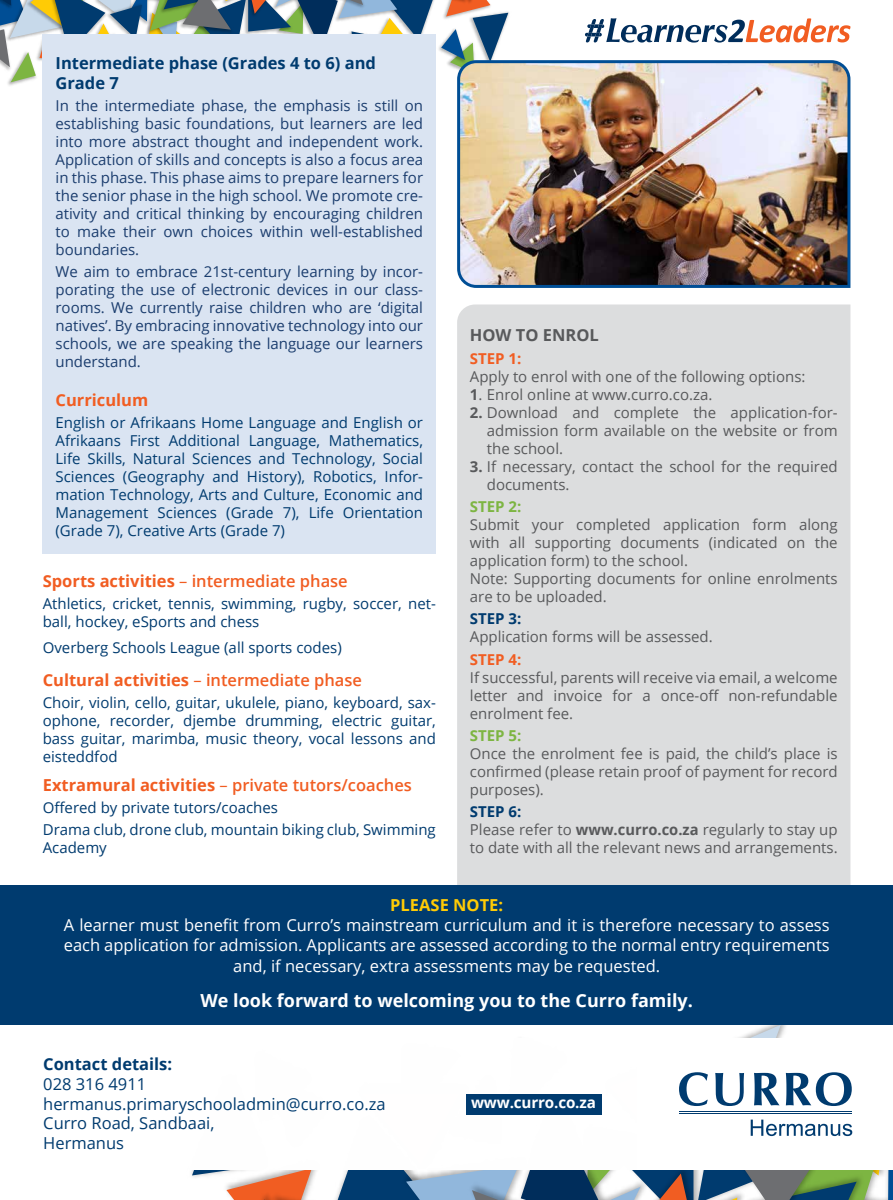
<style>
.page{position:relative;width:893px;height:1200px;background:#fff}
.page>*{position:absolute;margin:0;border:0;box-sizing:border-box;transform-origin:0 0}
.t1{font:700 18px "Open Sans";color:#fff}
.t2{font:16.5px/19.8px "Open Sans";color:#fff}
.t3{font:600 16.5px "Open Sans";color:#f15d22}
.t4{font:16.5px/19.8px "Open Sans";color:#003b6f}
.t5{font:700 16.5px/19.8px "Open Sans";color:#003b6f}
.t6{font:700 16.5px "Open Sans";color:#f15d22}
.t7{font:700 16.5px "Open Sans";color:#ffcb05}
.t8{font:700 16.5px "Open Sans";color:#58595b}
.t9{font:700 15.3px "Open Sans";letter-spacing:-.01em;color:#fff}
.t10{font:15px/18px "Open Sans";color:#58595b;text-align:justify}
.t11{font:15px/18px "Open Sans";color:#003b6f;text-align:justify}
.t12{font:15px/18px "Open Sans";color:#1b3d6e;text-align:justify}
.t13{font:700 15px "Open Sans";color:#f15d22}
.t14{font:700 15px "Open Sans";color:#7db542}
.t15{font:700 15px "Open Sans";color:#003b6f}
.s1{font-weight:700}
.s2{font-weight:400}
.s3{font-weight:600}
.s4{font-weight:700;color:#003b6f}
</style>
<div class="page">
<svg style="left:192px;top:1170px;width:125px;height:29px"></svg>
<svg style="left:441px;top:0;width:67px;height:69px"></svg>
<svg style="left:0;top:0;width:433px;height:92px"></svg>
<div style="left:457px;top:304px;width:393px;height:581px;background:#dcddde"></div>
<div style="left:0;top:885px;width:893px;height:139px;background:#003b6f"></div>
<div style="left:43px;top:34px;width:393px;height:519px;background:#dae4f2"></div>
<svg style="left:585px;top:18px;width:265px;height:25px"></svg>
<img style="left:456px;top:59px;width:395px;height:229px">
<svg style="left:338px;top:1024px;width:555px;height:175px"></svg>
<p class="t5" style="left:56px;top:53px;width:322px">Intermediate phase (Grades 4 to 6) and<br>Grade 7</p>
<p class="t12" style="left:56px;top:96px;width:369px">In the intermediate phase, the emphasis is still on establishing basic foundations, but learners are led into more abstract thought and independent work.<br>Application of skills and concepts is also a focus area in this phase. This phase aims to prepare learners for the senior phase in the high school. We promote cre&shy;ativity and critical thinking by encouraging children to make their own choices within well-established boundaries.</p>
<p class="t12" style="left:56px;top:262px;width:369px">We aim to embrace 21st-century learning by incor&shy;porating the use of electronic devices in our class&shy;rooms. We currently raise children who are ‘digital natives’. By embracing innovative technology into our schools, we are speaking the language our learners understand.</p>
<p class="t6" style="left:56px;top:388px;width:94px">Curriculum</p>
<p class="t11" style="left:56px;top:413px;width:369px">English or Afrikaans Home Language and English or Afrikaans First Additional Language, Mathematics, Life Skills, Natural Sciences and Technology, Social Sciences (Geography and History), Robotics, Infor&shy;mation Technology, Arts and Culture, Economic and Management Sciences (Grade 7), Life Orientation (Grade 7), Creative Arts (Grade 7)</p>
<p class="t3" style="left:43px;top:569px;width:306px"><span class="s1">Sports activities</span> <span class="s2">–</span> intermediate phase</p>
<p class="t11" style="left:43px;top:593px;width:395px">Athletics, cricket, tennis, swimming, rugby, soccer, net&shy;ball, hockey, eSports and chess</p>
<p class="t11" style="left:43px;top:638px;width:300px">Overberg Schools League (all sports codes)</p>
<p class="t6" style="left:43px;top:668px;width:321px">Cultural activities <span class="s2">–</span> <span class="s3">intermediate phase</span></p>
<p class="t11" style="left:43px;top:693px;width:395px">Choir, violin, cello, guitar, ukulele, piano, keyboard, sax&shy;ophone, recorder, djembe drumming, electric guitar, bass guitar, marimba, music theory, vocal lessons and eisteddfod</p>
<p class="t3" style="left:43px;top:773px;width:371px"><span class="s1">Extramural activities</span> <span class="s2">–</span> private tutors/coaches</p>
<p class="t11" style="left:43px;top:795px;width:395px;line-height:22.2px">Offered by private tutors/coaches<br>Drama club, drone club, mountain biking club, Swimming</p>
<p class="t11" style="left:43px;top:838px;width:66px">Academy</p>
<p class="t8" style="left:470px;top:323px;width:130px">HOW TO ENROL</p>
<p class="t13" style="left:470px;top:347px;width:53px">STEP 1:</p>
<p class="t10" style="left:470px;top:367px;width:337px">Apply to enrol with one of the following options:</p>
<p class="t10" style="left:470px;top:385px;width:244px"><span class="s1">1</span>. Enrol online at www.curro.co.za.</p>
<p class="t10" style="left:487px;top:403px;width:352px;text-indent:-17px"><span class="s1">2.</span> Download and complete the application-for&shy;admission form available on the website or from the school.</p>
<p class="t10" style="left:487px;top:457px;width:352px;text-indent:-17px"><span class="s1">3.</span> If necessary, contact the school for the required documents.</p>
<p class="t14" style="left:470px;top:496px;width:53px">STEP 2:</p>
<p class="t10" style="left:470px;top:515px;width:369px;text-align:left">Submit your completed application form along with all supporting documents (indicated on the application form) to the school.<br>Note: Supporting documents for online enrolments are to be uploaded.</p>
<p class="t15" style="left:470px;top:608px;width:53px">STEP 3:</p>
<p class="t10" style="left:470px;top:627px;width:244px">Application forms will be assessed.</p>
<p class="t13" style="left:470px;top:648px;width:53px">STEP 4:</p>
<p class="t10" style="left:470px;top:667px;width:369px">If successful, parents will receive via email, a welcome letter and invoice for a once-off non-refundable enrolment fee.</p>
<p class="t14" style="left:470px;top:724px;width:53px">STEP 5:</p>
<p class="t10" style="left:470px;top:743px;width:369px">Once the enrolment fee is paid, the child’s place is confirmed (please retain proof of payment for record purposes).</p>
<p class="t10" style="left:470px;top:802px;width:369px;text-align:left"><span class="s4">STEP 6:<br></span>Please refer to <span class="s1">www.curro.co.za</span> regularly to stay up to date with all the relevant news and arrangements.</p>
<p class="t7" style="left:390px;top:893px;width:114px">PLEASE NOTE:</p>
<p class="t2" style="left:64px;top:914px;width:767px">A learner must benefit from Curro’s mainstream curriculum and it is therefore necessary to assess each application for admission. Applicants are assessed according to the normal entry requirements</p>
<p class="t2" style="left:233px;top:955px;width:428px">and, if necessary, extra assessments may be requested.</p>
<p class="t1" style="left:201px;top:987px;width:494px">We look forward to welcoming you to the Curro family.</p>
<p class="t5" style="left:43px;top:1053px;width:130px">Contact details:</p>
<p class="t4" style="left:43px;top:1073px;width:344px">028 316 4911 hermanus.primaryschooladmin@curro.co.za<br>Curro Road, Sandbaai,<br>Hermanus</p>
<p class="t9" style="left:471px;top:1091px;width:126px">www.curro.co.za</p>
</div>
